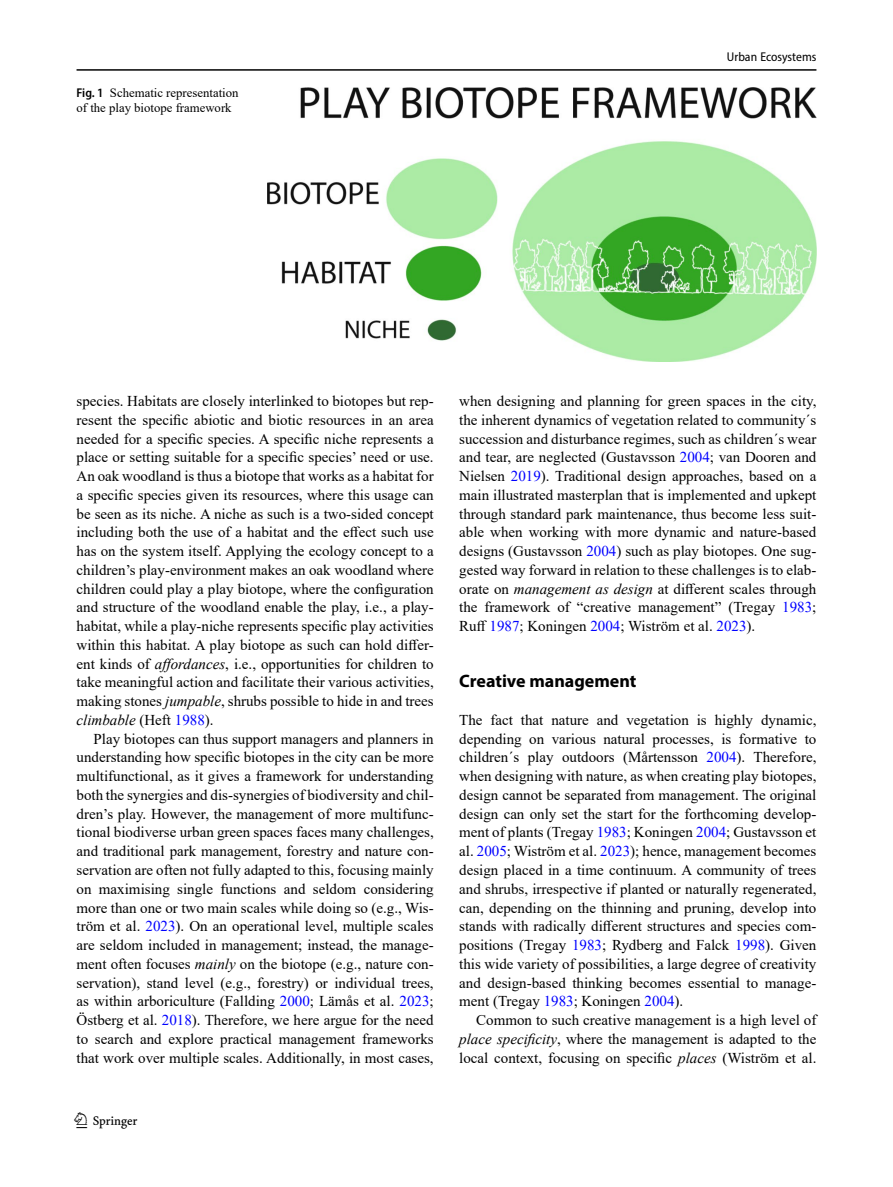
<style>
.page{position:relative;width:893px;height:1187px;background:#fff}
.page>*{position:absolute;margin:0;border:0;box-sizing:border-box;transform-origin:0 0}
.t1{font:22.5px "Springnew";color:#000}
.Head_1{font:700 18px "Myriad Pro";color:#000}
.Body_Text_Indent{font:15px/18.8px "Times New Roman";color:#000;text-align:justify}
.Body_Text{font:15px/18.8px "Times New Roman";color:#000;text-align:justify}
.Figure_Caption_Side{font:12.75px/15px "Times New Roman";color:#000}
.t2{font:semi-condensed 12.75px "Myriad Pro";color:#000}
.s1{font-family:"Myriad Pro";font-weight:600;font-stretch:semi-condensed}
.s2{font-style:italic}
.s3{color:#00f}
</style>
<div class="page">
<hr style="left:77px;top:69px;width:739px;height:2px;background:#000">
<img style="left:268px;top:87px;width:548px;height:274px">
<p class="Figure_Caption_Side" style="left:77px;top:84px;width:163px"><span class="s1">Fig. 1</span> Schematic representation of the play biotope framework</p>
<p class="t2" style="left:727px;top:49px;width:91px">Urban Ecosystems</p>
<p class="Body_Text_Indent" style="left:77px;top:391px;width:359px">species. Habitats are closely interlinked to biotopes but rep&shy;resent the specific abiotic and biotic resources in an area needed for a specific species. A specific niche represents a place or setting suitable for a specific species’ need or use.<br>An oak woodland is thus a biotope that works as a habitat for a specific species given its resources, where this usage can be seen as its niche. A niche as such is a two-sided concept including both the use of a habitat and the effect such use has on the system itself. Applying the ecology concept to a children’s play-environment makes an oak woodland where children could play a play biotope, where the configuration and structure of the woodland enable the play, i.e., a play&shy;habitat, while a play-niche represents specific play activities within this habitat. A play biotope as such can hold differ&shy;ent kinds of <span class="s2">affordances</span>, i.e., opportunities for children to take meaningful action and facilitate their various activities, making stones <span class="s2">jumpable</span>, shrubs possible to hide in and trees <span class="s2">climbable</span> (Heft <span class="s3">1988</span>).</p>
<p class="Body_Text_Indent" style="left:77px;top:728px;width:359px;text-indent:17px">Play biotopes can thus support managers and planners in understanding how specific biotopes in the city can be more multifunctional, as it gives a framework for understanding both the synergies and dis-synergies of biodiversity and chil&shy;dren’s play. However, the management of more multifunc&shy;tional biodiverse urban green spaces faces many challenges, and traditional park management, forestry and nature con&shy;servation are often not fully adapted to this, focusing mainly on maximising single functions and seldom considering more than one or two main scales while doing so (e.g., Wis&shy;tröm et al. <span class="s3">2023</span>). On an operational level, multiple scales are seldom included in management; instead, the manage&shy;ment often focuses <span class="s2">mainly</span> on the biotope (e.g., nature con&shy;servation), stand level (e.g., forestry) or individual trees, as within arboriculture (Fallding <span class="s3">2000</span>; Lämås et al. <span class="s3">2023</span>; Östberg et al. <span class="s3">2018</span>). Therefore, we here argue for the need to search and explore practical management frameworks that work over multiple scales. Additionally, in most cases,</p>
<h1 class="t1" style="left:77px;top:1107px;width:63px">1 3</h1>
<p class="Body_Text_Indent" style="left:459px;top:391px;width:359px">when designing and planning for green spaces in the city, the inherent dynamics of vegetation related to community´s succession and disturbance regimes, such as children´s wear and tear, are neglected (Gustavsson <span class="s3">2004</span>; van Dooren and Nielsen <span class="s3">2019</span>). Traditional design approaches, based on a main illustrated masterplan that is implemented and upkept through standard park maintenance, thus become less suit&shy;able when working with more dynamic and nature-based designs (Gustavsson <span class="s3">2004</span>) such as play biotopes. One sug&shy;gested way forward in relation to these challenges is to elab&shy;orate on <span class="s2">management as design</span> at different scales through the framework of “creative management” (Tregay <span class="s3">1983</span>; Ruff <span class="s3">1987</span>; Koningen <span class="s3">2004</span>; Wiström et al. <span class="s3">2023</span>).</p>
<p class="Head_1" style="left:459px;top:669px;width:179px">Creative management</p>
<p class="Body_Text" style="left:459px;top:710px;width:359px">The fact that nature and vegetation is highly dynamic, depending on various natural processes, is formative to children´s play outdoors (Mårtensson <span class="s3">2004</span>). Therefore, when designing with nature, as when creating play biotopes, design cannot be separated from management. The original design can only set the start for the forthcoming develop&shy;ment of plants (Tregay <span class="s3">1983</span>; Koningen <span class="s3">2004</span>; Gustavsson et al. <span class="s3">2005</span>; Wiström et al. <span class="s3">2023</span>); hence, management becomes design placed in a time continuum. A community of trees and shrubs, irrespective if planted or naturally regenerated, can, depending on the thinning and pruning, develop into stands with radically different structures and species com&shy;positions (Tregay <span class="s3">1983</span>; Rydberg and Falck <span class="s3">1998</span>). Given this wide variety of possibilities, a large degree of creativity and design-based thinking becomes essential to manage&shy;ment (Tregay <span class="s3">1983</span>; Koningen <span class="s3">2004</span>).</p>
<p class="Body_Text_Indent" style="left:459px;top:1010px;width:359px;text-indent:17px">Common to such creative management is a high level of <span class="s2">place specificity</span>, where the management is adapted to the local context, focusing on specific <span class="s2">places</span> (Wiström et al.</p>
</div>
